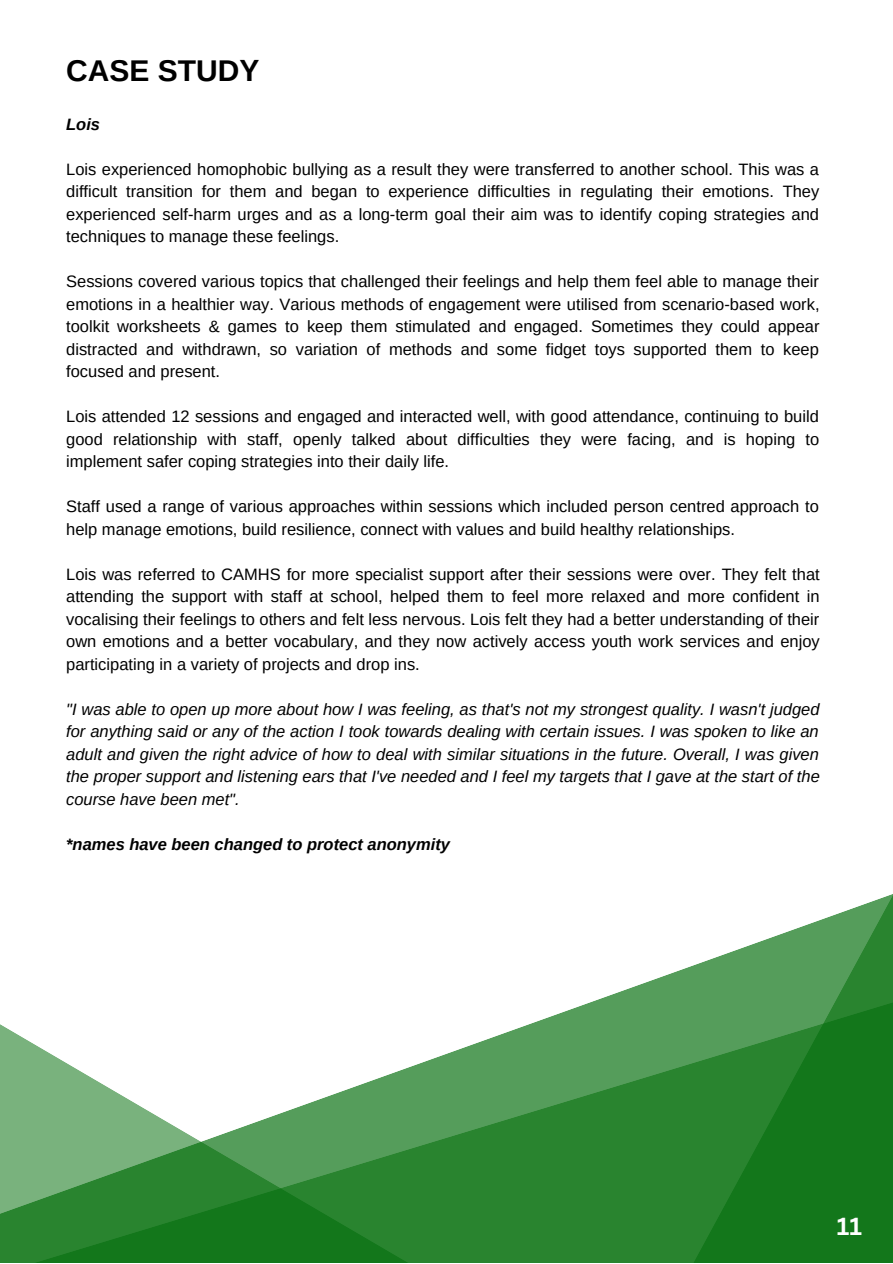
<style>
.page{position:relative;width:893px;height:1264px;background:#fff}
.page>*{position:absolute;margin:0;border:0;box-sizing:border-box;transform-origin:0 0}
.t1{font:700 30px "Arimo";color:#000}
.t2{font:700 24px "Canva Sans";color:#fff}
.t3{font:16.5px/22.5px "Arimo";color:#000;text-align:justify}
.t4{font:italic 16.5px/22.5px "Arimo";color:#000;text-align:justify}
.t5{font:italic 700 16.5px "Arimo";color:#000}
</style>
<div class="page">
<svg style="left:0;top:894px;width:892px;height:368px"></svg>
<h1 class="t1" style="left:66px;top:54px;width:195px">CASE STUDY</h1>
<p class="t5" style="left:66px;top:115px;width:35px">Lois</p>
<p class="t3" style="left:66px;top:158px;width:754px">Lois experienced homophobic bullying as a result they were transferred to another school. This was a difficult transition for them and began to experience difficulties in regulating their emotions. They experienced self-harm urges and as a long-term goal their aim was to identify coping strategies and techniques to manage these feelings.</p>
<p class="t3" style="left:66px;top:270px;width:754px">Sessions covered various topics that challenged their feelings and help them feel able to manage their emotions in a healthier way. Various methods of engagement were utilised from scenario-based work, toolkit worksheets &amp; games to keep them stimulated and engaged. Sometimes they could appear distracted and withdrawn, so variation of methods and some fidget toys supported them to keep focused and present.</p>
<p class="t3" style="left:66px;top:405px;width:754px">Lois attended 12 sessions and engaged and interacted well, with good attendance, continuing to build good relationship with staff, openly talked about difficulties they were facing, and is hoping to implement safer coping strategies into their daily life.</p>
<p class="t3" style="left:66px;top:495px;width:754px">Staff used a range of various approaches within sessions which included person centred approach to help manage emotions, build resilience, connect with values and build healthy relationships.</p>
<p class="t3" style="left:66px;top:562px;width:755px">Lois was referred to CAMHS for more specialist support after their sessions were over. They felt that attending the support with staff at school, helped them to feel more relaxed and more confident in vocalising their feelings to others and felt less nervous. Lois felt they had a better understanding of their own emotions and a better vocabulary, and they now actively access youth work services and enjoy participating in a variety of projects and drop ins.</p>
<p class="t4" style="left:66px;top:697px;width:755px">"I was able to open up more about how I was feeling, as that's not my strongest quality. I wasn't judged for anything said or any of the action I took towards dealing with certain issues. I was spoken to like an adult and given the right advice of how to deal with similar situations in the future. Overall, I was given the proper support and listening ears that I've needed and I feel my targets that I gave at the start of the course have been met".</p>
<p class="t5" style="left:66px;top:834px;width:385px">*names have been changed to protect anonymity</p>
<h2 class="t2" style="left:836px;top:1209px;width:27px">11</h2>
</div>
